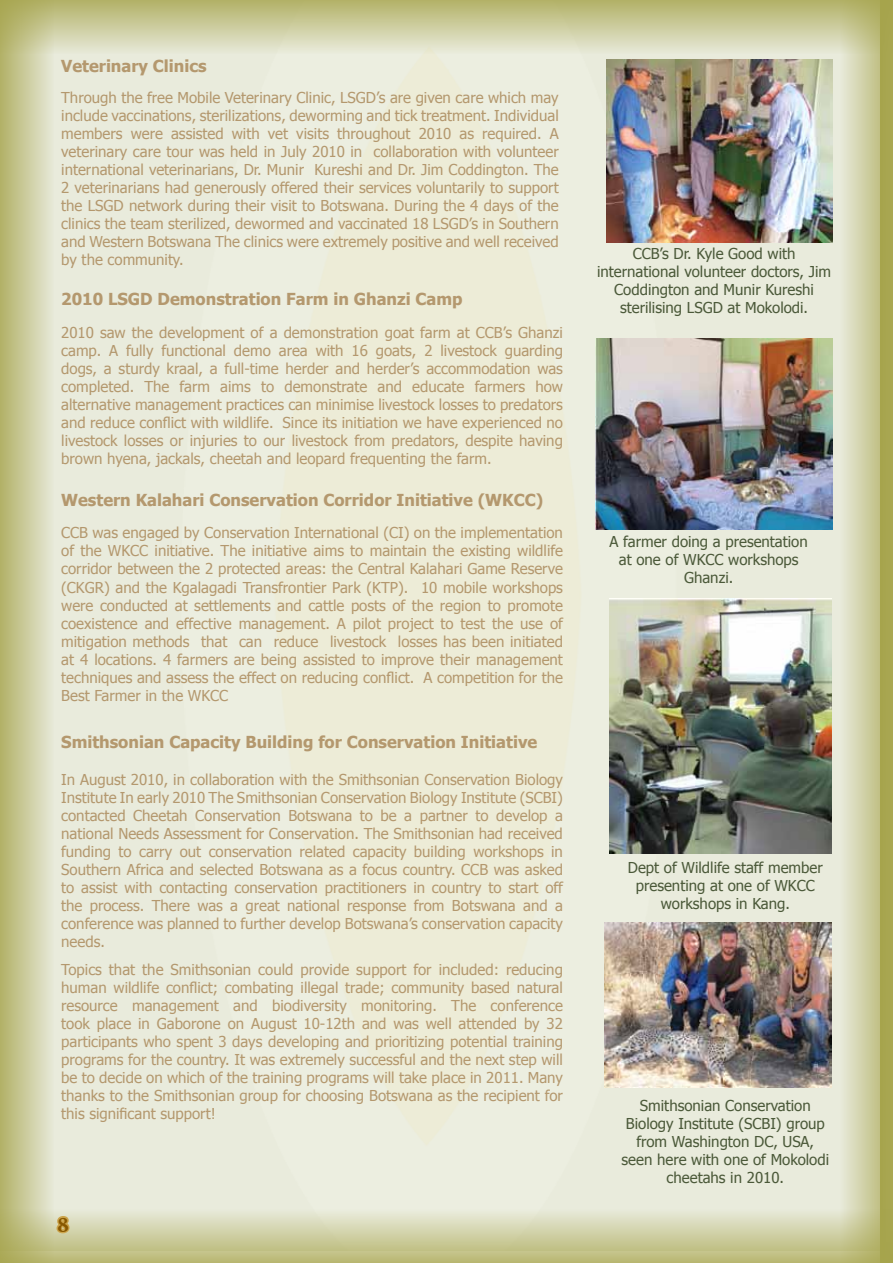
<style>
.page{position:relative;width:893px;height:1263px;background:#fff}
.page>*{position:absolute;margin:0;border:0;box-sizing:border-box;transform-origin:0 0}
.t1{font:700 21px "Constantia";color:#875700}
.t2{font:700 16.5px "Tahoma";color:#b4986e}
.t3{font:15px/18px "Tahoma";color:#b4986e;text-align:justify}
.t4{font:15px/18px "Tahoma";color:#4b5939;text-align:center}
</style>
<div class="page">
<div style="left:54px;top:54px;width:786px;height:1155px;background:#ececdc"></div>
<div style="left:0;top:0;width:893px;height:54px;background:linear-gradient(to bottom,#b2b167,#e7e9d8)"></div>
<svg style="left:840px;top:0;width:53px;height:1209px"></svg>
<svg style="left:0;top:0;width:54px;height:1209px"></svg>
<svg style="left:0;top:1209px;width:893px;height:54px"></svg>
<img style="left:609px;top:598px;width:223px;height:256px">
<svg style="left:54px;top:1213px;width:18px;height:23px"></svg>
<img style="left:606px;top:60px;width:227px;height:183px">
<img style="left:605px;top:923px;width:227px;height:165px">
<img style="left:595px;top:339px;width:238px;height:190px">
<p class="t2" style="left:61px;top:54px;width:147px">Veterinary Clinics</p>
<p class="t3" style="left:61px;top:88px;width:499px">Through the free Mobile Veterinary Clinic, LSGD’s are given care which may include vaccinations, sterilizations, deworming and tick treatment. Individual members were assisted with vet visits throughout 2010 as required. A veterinary care tour was held in July 2010 in collaboration with volunteer international veterinarians, Dr. Munir Kureshi and Dr. Jim Coddington. The 2 veterinarians had generously offered their services voluntarily to support the LSGD network during their visit to Botswana. During the 4 days of the clinics the team sterilized, dewormed and vaccinated 18 LSGD’s in Southern and Western Botswana The clinics were extremely positive and well received by the community.</p>
<p class="t2" style="left:61px;top:287px;width:403px">2010 LSGD Demonstration Farm in Ghanzi Camp</p>
<p class="t3" style="left:61px;top:322px;width:503px">2010 saw the development of a demonstration goat farm at CCB’s Ghanzi camp. A fully functional demo area with 16 goats, 2 livestock guarding dogs, a sturdy kraal, a full-time herder and herder’s accommodation was completed. The farm aims to demonstrate and educate farmers how alternative management practices can minimise livestock losses to predators and reduce conflict with wildlife. Since its initiation we have experienced no livestock losses or injuries to our livestock from predators, despite having brown hyena, jackals, cheetah and leopard frequenting the farm.</p>
<p class="t2" style="left:61px;top:488px;width:483px">Western Kalahari Conservation Corridor Initiative (WKCC)</p>
<p class="t3" style="left:61px;top:522px;width:503px">CCB was engaged by Conservation International (CI) on the implementation of the WKCC initiative. The initiative aims to maintain the existing wildlife corridor between the 2 protected areas: the Central Kalahari Game Reserve</p>
<p class="t3" style="left:61px;top:578px;width:503px">(CKGR) and the Kgalagadi Transfrontier Park (KTP). 10 mobile workshops were conducted at settlements and cattle posts of the region to promote coexistence and effective management. A pilot project to test the use of mitigation methods that can reduce livestock losses has been initiated at 4 locations. 4 farmers are being assisted to improve their management techniques and assess the effect on reducing conflict. A competition for the Best Farmer in the WKCC</p>
<p class="t2" style="left:61px;top:730px;width:478px">Smithsonian Capacity Building for Conservation Initiative</p>
<p class="t3" style="left:61px;top:770px;width:503px">In August 2010, in collaboration with the Smithsonian Conservation Biology Institute In early 2010 The Smithsonian Conservation Biology Institute (SCBI) contacted Cheetah Conservation Botswana to be a partner to develop a national Needs Assessment for Conservation. The Smithsonian had received funding to carry out conservation related capacity building workshops in Southern Africa and selected Botswana as a focus country. CCB was asked to assist with contacting conservation practitioners in country to start off the process. There was a great national response from Botswana and a conference was planned to further develop Botswana’s conservation capacity needs.</p>
<p class="t3" style="left:61px;top:959px;width:503px">Topics that the Smithsonian could provide support for included: reducing human wildlife conflict; combating illegal trade; community based natural resource management and biodiversity monitoring. The conference took place in Gaborone on August 10-12th and was well attended by 32 participants who spent 3 days developing and prioritizing potential training programs for the country. It was extremely successful and the next step will be to decide on which of the training programs will take place in 2011. Many thanks to the Smithsonian group for choosing Botswana as the recipient for this significant support!</p>
<h1 class="t1" style="left:57px;top:1210px;width:13px">8</h1>
<p class="t4" style="left:597px;top:244px;width:235px">CCB’s Dr. Kyle Good with international volunteer doctors, Jim<br>Coddington and Munir Kureshi sterilising LSGD at Mokolodi.</p>
<p class="t4" style="left:610px;top:532px;width:200px">A farmer doing a presentation at one of WKCC workshops<br>Ghanzi.</p>
<p class="t4" style="left:628px;top:857px;width:196px">Dept of Wildlife staff member presenting at one of WKCC workshops in Kang.</p>
<p class="t4" style="left:622px;top:1095px;width:209px">Smithsonian Conservation<br>Biology Institute (SCBI) group from Washington DC, USA, seen here with one of Mokolodi cheetahs in 2010.</p>
</div>
